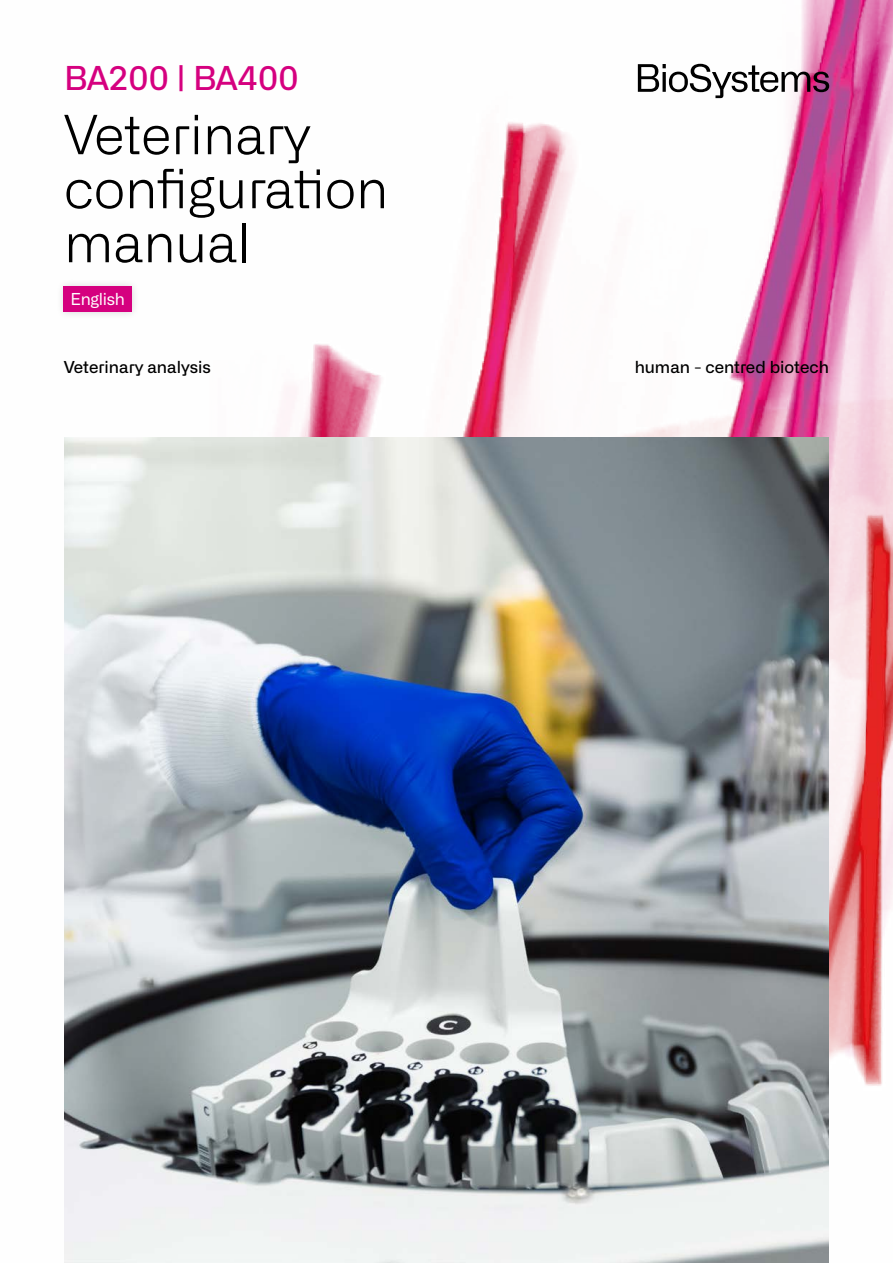
<style>
.page{position:relative;width:893px;height:1263px;background:#fff}
.page>*{position:absolute;margin:0;border:0;box-sizing:border-box;transform-origin:0 0}
.t1{font:300 54px/54px "Alliance No.2";letter-spacing:-.01em;color:#000}
.t2{font:500 33px "Alliance No.2";letter-spacing:-.01em;color:#d5007f}
.t3{font:500 16.5px "Alliance No.2";color:#000}
.t4{font:16.5px "Alliance No.2";letter-spacing:-.02em;color:#fff}
</style>
<div class="page">
<img style="left:276px;top:0;width:617px;height:1086px">
<svg style="left:638px;top:64px;width:191px;height:34px"></svg>
<img style="left:64px;top:437px;width:765px;height:826px">
<div style="left:56px;top:278px;width:84px;height:42px;background:#000;opacity:.15"></div>
<div style="left:64px;top:286px;width:68px;height:26px;background:#d5007f"></div>
<h2 class="t2" style="left:64px;top:57px;width:236px">BA200 | BA400</h2>
<h1 class="t1" style="left:64px;top:107px;width:326px">Veterinary configuration manual</h1>
<p class="t4" style="left:71px;top:289px;width:56px">English</p>
<p class="t3" style="left:64px;top:357px;width:149px">Veterinary analysis</p>
<p class="t3" style="left:635px;top:357px;width:196px">human - centred biotech</p>
</div>
